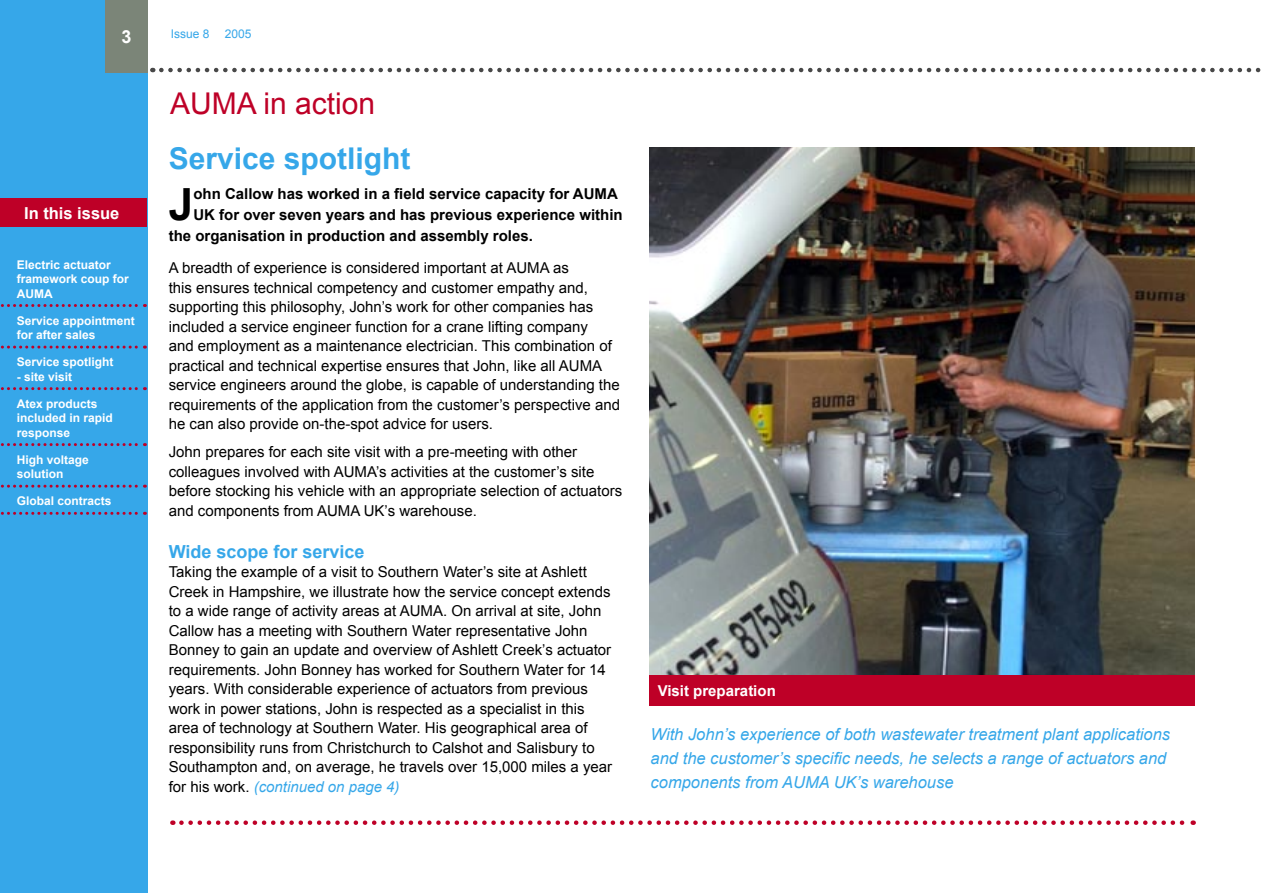
<style>
.page{position:relative;width:1263px;height:893px;background:#fff}
.page>*{position:absolute;margin:0;border:0;box-sizing:border-box;transform-origin:0 0}
.intro{font:700 44.4px "Arial";color:#000}
.heading{font:700 30px "Arial";color:#36a7e9}
.heading-2{font:30px "Arial";color:#be0027}
.subhead1{font:700 18px "Arial";color:#36a7e9}
.t1{font:700 18px "Arial";color:#fff}
.t2{font:italic 16.5px/24px "Arial";color:#36a7e9}
.t3{font:700 16.5px "Arial";color:#fff}
.body_text{font:15px/19.5px "Arial";color:#000}
.intro-2{font:700 15px "Arial";color:#000}
.dayinlife{font:700 15px "Arial";color:#fff}
.t4{font:700 12px/14.4px "Arial";color:#fff}
.t5{font:12px "Arial";color:#36a7e9}
.s1{font-style:italic;color:#36a7e9}
</style>
<div class="page">
<div style="left:0;top:1px;width:148px;height:892px;background:#36a7e9"></div>
<svg style="left:161px;top:68px;width:1100px;height:4px"></svg>
<div style="left:105px;top:0;width:43px;height:72px;background:#7b8578"></div>
<div style="left:0;top:198px;width:146px;height:29px;background:#be0027"></div>
<svg style="left:0;top:304px;width:145px;height:3px"></svg>
<svg style="left:1px;top:346px;width:144px;height:3px"></svg>
<svg style="left:0;top:387px;width:145px;height:3px"></svg>
<svg style="left:0;top:443px;width:145px;height:3px"></svg>
<svg style="left:0;top:485px;width:145px;height:3px"></svg>
<svg style="left:0;top:512px;width:145px;height:3px"></svg>
<img style="left:649px;top:147px;width:546px;height:529px">
<svg style="left:181px;top:820px;width:1013px;height:5px"></svg>
<div style="left:649px;top:676px;width:546px;height:30px;background:#be0027"></div>
<p class="t1" style="left:121px;top:26px;width:12px">3</p>
<p class="t5" style="left:171px;top:27px;width:40px">Issue 8</p>
<p class="t5" style="left:225px;top:27px;width:28px">2005</p>
<p class="t3" style="left:24px;top:204px;width:97px">In this issue</p>
<p class="t4" style="left:17px;top:257px;width:114px">Electric actuator framework coup for<br>AUMA</p>
<p class="t4" style="left:17px;top:313px;width:120px">Service appointment for after sales</p>
<p class="t4" style="left:17px;top:355px;width:98px">Service spotlight</p>
<p class="t4" style="left:17px;top:369px;width:57px">- site visit</p>
<p class="t4" style="left:17px;top:396px;width:98px">Atex products included in rapid response</p>
<p class="t4" style="left:17px;top:452px;width:74px">High voltage solution</p>
<p class="t4" style="left:17px;top:494px;width:96px">Global contracts</p>
<p class="heading-2" style="left:170px;top:87px;width:207px">AUMA in action</p>
<p class="heading" style="left:169px;top:142px;width:243px">Service spotlight</p>
<p class="intro" style="left:169px;top:179px;width:26px">J</p>
<p class="intro-2" style="left:193px;top:185px;width:426px">ohn Callow has worked in a field service capacity for AUMA</p>
<p class="intro-2" style="left:193px;top:206px;width:431px">UK for over seven years and has previous experience within</p>
<p class="intro-2" style="left:169px;top:227px;width:366px">the organisation in production and assembly roles.</p>
<p class="body_text" style="left:169px;top:258px;width:453px">A breadth of experience is considered important at AUMA as<br>this ensures technical competency and customer empathy and, supporting this philosophy, John’s work for other companies has included a service engineer function for a crane lifting company<br>and employment as a maintenance electrician. This combination of practical and technical expertise ensures that John, like all AUMA service engineers around the globe, is capable of understanding the requirements of the application from the customer’s perspective and he can also provide on-the-spot advice for users.</p>
<p class="body_text" style="left:169px;top:442px;width:455px">John prepares for each site visit with a pre-meeting with other colleagues involved with AUMA’s activities at the customer’s site before stocking his vehicle with an appropriate selection of actuators and components from AUMA UK’s warehouse.</p>
<p class="subhead1" style="left:169px;top:541px;width:197px">Wide scope for service</p>
<p class="body_text" style="left:169px;top:562px;width:445px">Taking the example of a visit to Southern Water’s site at Ashlett Creek in Hampshire, we illustrate how the service concept extends to a wide range of activity areas at AUMA. On arrival at site, John Callow has a meeting with Southern Water representative John Bonney to gain an update and overview of Ashlett Creek’s actuator requirements. John Bonney has worked for Southern Water for 14 years. With considerable experience of actuators from previous work in power stations, John is respected as a specialist in this area of technology at Southern Water. His geographical area of responsibility runs from Christchurch to Calshot and Salisbury to Southampton and, on average, he travels over 15,000 miles a year for his work. <span class="s1">(continued on page 4)</span></p>
<p class="dayinlife" style="left:658px;top:683px;width:120px">Visit preparation</p>
<p class="t2" style="left:651px;top:722px;width:521px">With John’s experience of both wastewater treatment plant applications and the customer’s specific needs, he selects a range of actuators and components from AUMA UK’s warehouse</p>
</div>
